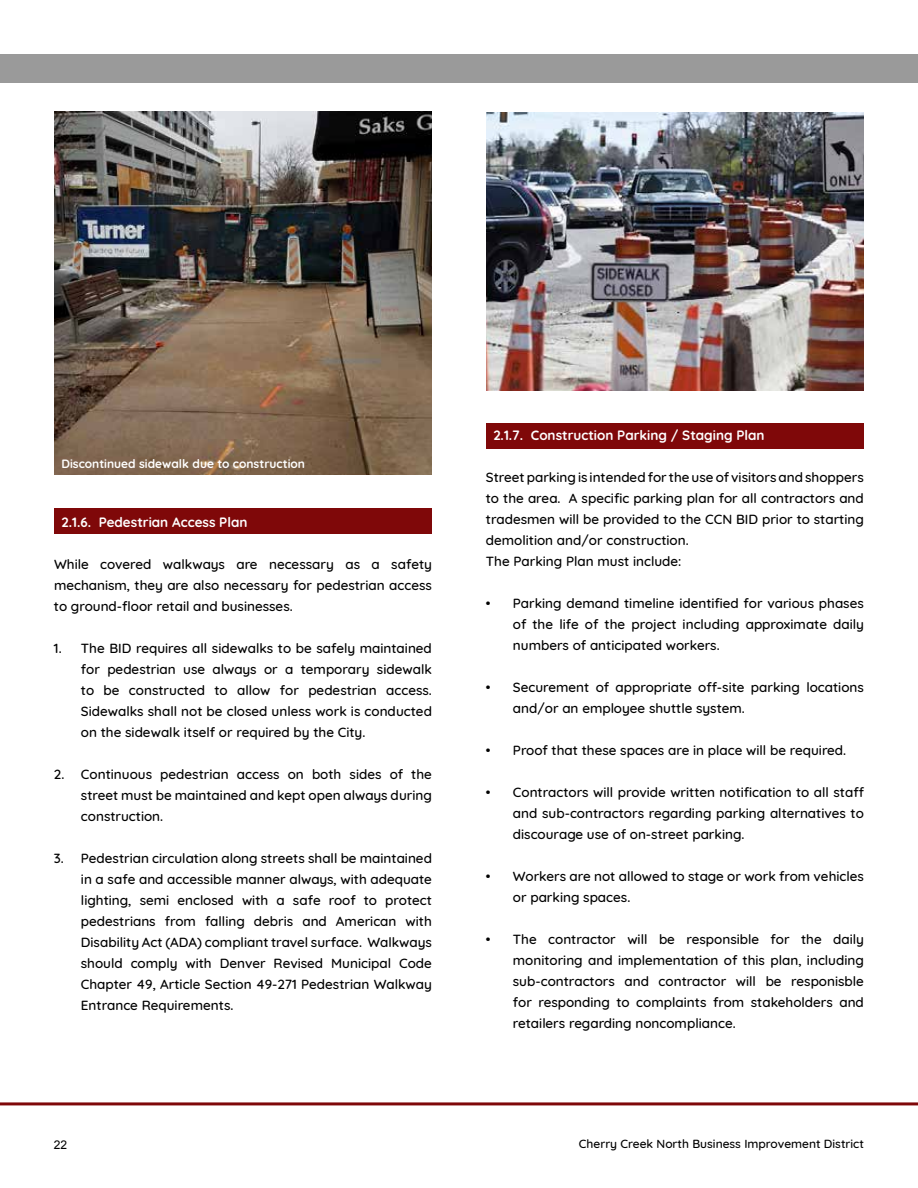
<style>
.page{position:relative;width:918px;height:1188px;background:#fff}
.page>*{position:absolute;margin:0;border:0;box-sizing:border-box;transform-origin:0 0}
.t1{font:500 13.5px/21px "Quicksand";color:#000;text-align:justify}
.t2{font:700 13.5px "Quicksand";color:#fff}
.t3{font:500 12px "Quicksand";color:#000}
.t4{font:700 12px "Quicksand";color:#fff}
.t5{font:12px "Arial";color:#000}
</style>
<div class="page">
<div style="left:0;top:54px;width:918px;height:28px;background:#9a9a9a"></div>
<hr style="left:0;top:1102px;width:918px;height:3px;background:#7f0809">
<div style="left:54px;top:508px;width:378px;height:25px;background:#7f0809"></div>
<div style="left:486px;top:423px;width:378px;height:25px;background:#7f0809"></div>
<img style="left:54px;top:112px;width:378px;height:363px">
<img style="left:486px;top:112px;width:378px;height:279px">
<p class="t4" style="left:62px;top:454px;width:245px">Discontinued sidewalk due to construction</p>
<p class="t2" style="left:62px;top:511px;width:187px">2.1.6. Pedestrian Access Plan</p>
<p class="t1" style="left:54px;top:552px;width:380px">While covered walkways are necessary as a safety mechanism, they are also necessary for pedestrian access to ground-floor retail and businesses.</p>
<p class="t1" style="left:81px;top:636px;width:353px;text-indent:-27px">1. The BID requires all sidewalks to be safely maintained for pedestrian use always or a temporary sidewalk to be constructed to allow for pedestrian access.<br>Sidewalks shall not be closed unless work is conducted on the sidewalk itself or required by the City.</p>
<p class="t1" style="left:81px;top:762px;width:353px;text-indent:-27px">2. Continuous pedestrian access on both sides of the street must be maintained and kept open always during construction.</p>
<p class="t1" style="left:81px;top:846px;width:353px;text-indent:-27px">3. Pedestrian circulation along streets shall be maintained in a safe and accessible manner always, with adequate lighting, semi enclosed with a safe roof to protect pedestrians from falling debris and American with Disability Act (ADA) compliant travel surface. Walkways should comply with Denver Revised Municipal Code Chapter 49, Article Section 49-271 Pedestrian Walkway Entrance Requirements.</p>
<p class="t2" style="left:493px;top:424px;width:273px">2.1.7. Construction Parking / Staging Plan</p>
<p class="t1" style="left:486px;top:466px;width:380px;text-align:left">Street parking is intended for the use of visitors and shoppers to the area. A specific parking plan for all contractors and tradesmen will be provided to the CCN BID prior to starting demolition and/or construction.<br>The Parking Plan must include:</p>
<p class="t1" style="left:513px;top:592px;width:353px;text-indent:-27px">• Parking demand timeline identified for various phases of the life of the project including approximate daily numbers of anticipated workers.</p>
<p class="t1" style="left:513px;top:676px;width:353px;text-indent:-27px">• Securement of appropriate off-site parking locations and/or an employee shuttle system.</p>
<p class="t1" style="left:486px;top:739px;width:362px">• Proof that these spaces are in place will be required.</p>
<p class="t1" style="left:513px;top:781px;width:353px;text-indent:-27px">• Contractors will provide written notification to all staff and sub-contractors regarding parking alternatives to discourage use of on-street parking.</p>
<p class="t1" style="left:513px;top:865px;width:353px;text-indent:-27px">• Workers are not allowed to stage or work from vehicles or parking spaces.</p>
<p class="t1" style="left:513px;top:928px;width:353px;text-indent:-27px">• The contractor will be responsible for the daily monitoring and implementation of this plan, including sub-contractors and contractor will be responisble for responding to complaints from stakeholders and retailers regarding noncompliance.</p>
<p class="t5" style="left:54px;top:1137px;width:15px">22</p>
<p class="t3" style="left:579px;top:1134px;width:287px">Cherry Creek North Business Improvement District</p>
</div>
